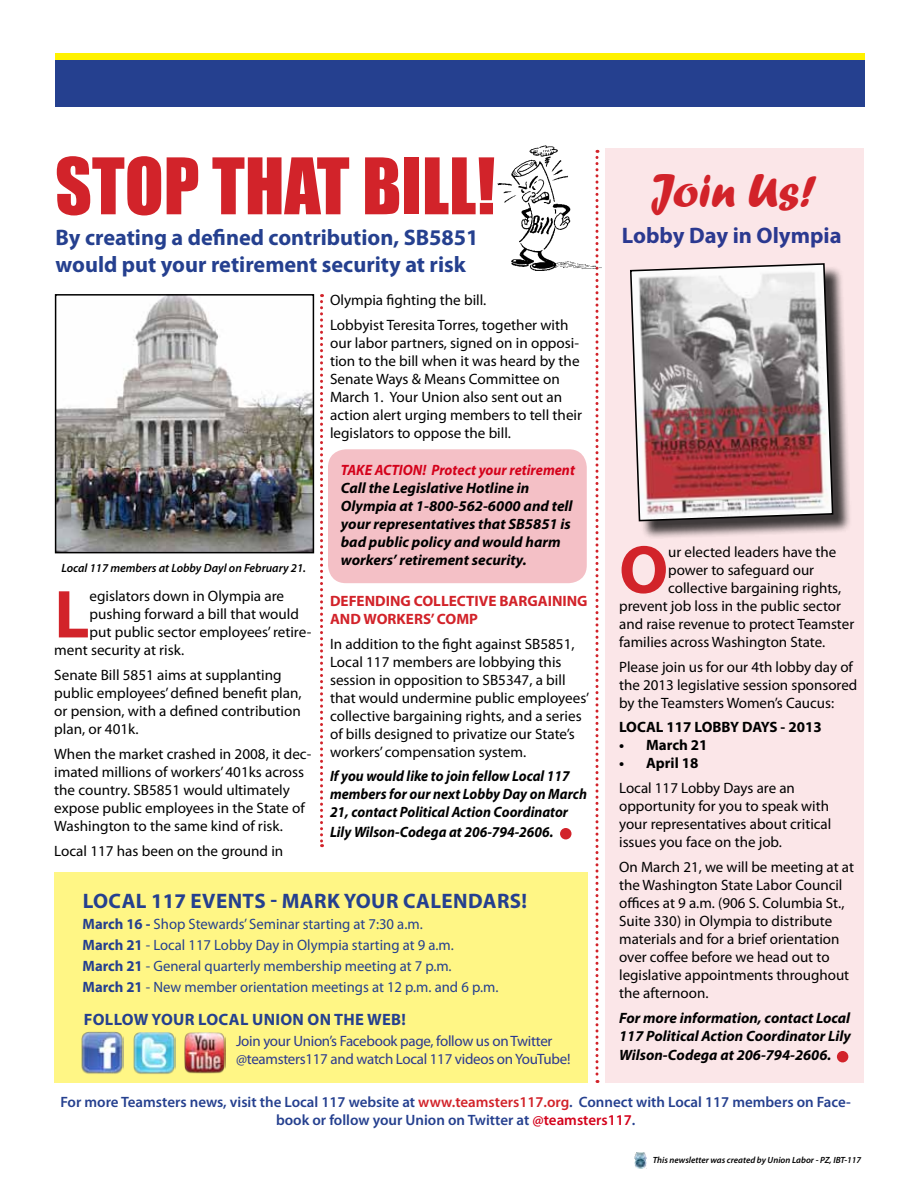
<style>
.page{position:relative;width:918px;height:1188px;background:#fff}
.page>*{position:absolute;margin:0;border:0;box-sizing:border-box;transform-origin:0 0}
.t1{font:72px "Impact";color:#d2232a}
.t2{font:700 68.4px "Myriad Pro";color:#d2232a}
.t3{font:48px "Forte";color:#d2232a}
.t4{font:700 22.5px/27px "Myriad Pro";color:#25408f}
.t5{font:700 22.5px "Myriad Pro";color:#2b3990}
.t6{font:700 21px "Myriad Pro";letter-spacing:.02em;color:#25408f}
.t7{font:700 16.5px "Myriad Pro";letter-spacing:.02em;color:#25408f}
.t8{font:15px/18px "Myriad Pro";color:#000}
.t9{font:italic 700 15px/18px "Myriad Pro";color:#000}
.t10{font:15px/21px "Myriad Pro";color:#25408f}
.t11{font:600 15px/18px "Myriad Pro";color:#25408f;text-align:center}
.t12{font:italic 700 15px/18px "Myriad Pro";color:#000;scale:.94 1}
.t13{font:15px/18px "Myriad Pro";letter-spacing:-.02em;color:#2b3990}
.t14{font:700 15px/18px "Myriad Pro";color:#d2232a}
.t15{font:700 15px "Myriad Pro";color:#000}
.t16{font:italic 700 15px "Myriad Pro";color:#d4021b;scale:.95 1}
.t17{font:italic 600 12px "Myriad Pro";color:#000}
.t18{font:italic 600 9px "Myriad Pro";color:#000}
.s1{font-weight:700}
.s2{color:#d2232a}
.s3{color:#d4021b}
</style>
<div class="page">
<div style="left:328px;top:449px;width:259px;height:134px;background:#f4c0c6;border-radius:18px"></div>
<div style="left:55px;top:53px;width:810px;height:8px;background:#fff200"></div>
<div style="left:54px;top:873px;width:534px;height:210px;background:#fff685"></div>
<div style="left:56px;top:60px;width:809px;height:47px;background:#25408f"></div>
<img style="left:635px;top:1153px;width:11px;height:15px">
<img style="left:133px;top:1032px;width:42px;height:42px">
<img style="left:184px;top:1032px;width:42px;height:42px">
<img style="left:81px;top:1032px;width:42px;height:42px">
<div style="left:606px;top:148px;width:258px;height:935px;background:#fbe6e8"></div>
<div style="left:633px;top:266px;width:219px;height:274px;background:#000;opacity:.75"></div>
<img style="left:630px;top:263px;width:204px;height:259px">
<img style="left:58px;top:297px;width:253px;height:253px">
<div style="left:55px;top:294px;width:259px;height:259px;border:2px solid #000"></div>
<svg style="left:320px;top:294px;width:3px;height:553px"></svg>
<div style="left:560px;top:828px;width:12px;height:11px;background:#d2232a;border-radius:50%"></div>
<svg style="left:596px;top:285px;width:2px;height:798px"></svg>
<div style="left:837px;top:1051px;width:11px;height:11px;background:#d2232a;border-radius:50%"></div>
<img style="left:497px;top:145px;width:109px;height:138px">
<h1 class="t1" style="left:55px;top:130px;width:442px">STOP THAT BILL!</h1>
<h3 class="t4" style="left:56px;top:224px;width:425px">By creating a defined contribution, SB5851 would put your retirement security at risk</h3>
<p class="t17" style="left:61px;top:560px;width:246px">Local 117 members at Lobby Dayl on February 21.</p>
<h2 class="t2" style="left:54px;top:570px;width:37px">L</h2>
<p class="t8" style="left:90px;top:587px;width:196px">egislators down in Olympia are</p>
<p class="t8" style="left:90px;top:605px;width:211px">pushing forward a bill that would</p>
<p class="t8" style="left:90px;top:623px;width:223px">put public sector employees’ retire-</p>
<p class="t8" style="left:54px;top:641px;width:132px">ment security at risk.</p>
<p class="t8" style="left:54px;top:666px;width:249px">Senate Bill 5851 aims at supplanting public employees’ defined benefit plan, or pension, with a defined contribution plan, or 401k.</p>
<p class="t8" style="left:54px;top:745px;width:259px">When the market crashed in 2008, it dec&shy;imated millions of workers’ 401ks across the country. SB5851 would ultimately expose public employees in the State of Washington to the same kind of risk.</p>
<p class="t8" style="left:54px;top:841px;width:231px">Local 117 has been on the ground in</p>
<p class="t8" style="left:330px;top:288px;width:240px;line-height:24.8px">Olympia fighting the bill.<br>Lobbyist Teresita Torres, together with</p>
<p class="t8" style="left:330px;top:334px;width:254px">our labor partners, signed on in opposi&shy;tion to the bill when it was heard by the Senate Ways &amp; Means Committee on March 1. Your Union also sent out an action alert urging members to tell their legislators to oppose the bill.</p>
<p class="t16" style="left:341px;top:460px;width:248px">TAKE ACTION! Protect your retirement</p>
<p class="t9" style="left:341px;top:478px;width:233px">Call the Legislative Hotline in Olympia at 1-800-562-6000 and tell your representatives that SB5851 is bad public policy and would harm workers’ retirement security.</p>
<p class="t14" style="left:330px;top:591px;width:259px">DEFENDING COLLECTIVE BARGAINING<br>AND WORKERS’ COMP</p>
<p class="t8" style="left:330px;top:634px;width:261px">In addition to the fight against SB5851, Local 117 members are lobbying this session in opposition to SB5347, a bill that would undermine public employees’ collective bargaining rights, and a series of bills designed to privatize our State’s workers’ compensation system.</p>
<p class="t12" style="left:330px;top:767px;width:275px">If you would like to join fellow Local 117 members for our next Lobby Day on March<br>21, contact Political Action Coordinator</p>
<p class="t12" style="left:330px;top:822px;width:239px">Lily Wilson-Codega at 206-794-2606.</p>
<h3 class="t6" style="left:83px;top:887px;width:232px">LOCAL 117 EVENTS - Mark</h3>
<h3 class="t6" style="left:344px;top:887px;width:15px">your</h3>
<h3 class="t6" style="left:403px;top:887px;width:28px">Calendars</h3>
<h3 class="t6" style="left:521px;top:887px;width:7px">!</h3>
<p class="t10" style="left:83px;top:913px;width:417px"><span class="s1">March 16 -</span> Shop Stewards’ Seminar starting at 7:30 a.m.<br><span class="s1">March 21</span> - Local 117 Lobby Day in Olympia starting at 9 a.m.<br><span class="s1">March 21</span> - General quarterly membership meeting at 7 p.m.<br><span class="s1">March 21</span> - New member orientation meetings at 12 p.m. and 6 p.m.</p>
<p class="t7" style="left:84px;top:1009px;width:22px">Follow</p>
<p class="t7" style="left:152px;top:1009px;width:12px">your</p>
<p class="t7" style="left:198px;top:1009px;width:20px">Local</p>
<p class="t7" style="left:252px;top:1009px;width:23px">Union</p>
<p class="t7" style="left:308px;top:1009px;width:38px">on the</p>
<p class="t7" style="left:367px;top:1009px;width:40px">Web!</p>
<p class="t13" style="left:236px;top:1032px;width:336px">Join your Union’s Facebook page, follow us on Twitter @teamsters117 and watch Local 117 videos on YouTube!</p>
<h3 class="t3" style="left:650px;top:163px;width:168px">Join Us!</h3>
<h3 class="t5" style="left:622px;top:220px;width:221px">Lobby Day in Olympia</h3>
<h2 class="t2" style="left:619px;top:525px;width:51px">O</h2>
<p class="t8" style="left:668px;top:543px;width:170px">ur elected leaders have the</p>
<p class="t8" style="left:668px;top:561px;width:147px">power to safeguard our</p>
<p class="t8" style="left:668px;top:579px;width:174px">collective bargaining rights,</p>
<p class="t8" style="left:619px;top:597px;width:223px">prevent job loss in the public sector</p>
<p class="t8" style="left:619px;top:615px;width:237px">and raise revenue to protect Teamster</p>
<p class="t8" style="left:619px;top:633px;width:208px">families across Washington State.</p>
<p class="t8" style="left:619px;top:657px;width:240px">Please join us for our 4th lobby day of the 2013 legislative session sponsored by the Teamsters Women’s Caucus:</p>
<p class="t15" style="left:619px;top:717px;width:204px">LOCAL 117 LOBBY DAYS - 2013</p>
<p class="t15" style="left:619px;top:735px;width:90px">• March 21</p>
<p class="t15" style="left:619px;top:753px;width:81px">• April 18</p>
<p class="t8" style="left:619px;top:779px;width:214px">Local 117 Lobby Days are an opportunity for you to speak with your representatives about critical issues you face on the job.</p>
<p class="t8" style="left:619px;top:858px;width:236px">On March 21, we will be meeting at at the Washington State Labor Council offices at 9 a.m. (906 S. Columbia St., Suite 330) in Olympia to distribute materials and for a brief orientation over coffee before we head out to legislative appointments throughout the afternoon.</p>
<p class="t9" style="left:619px;top:1008px;width:233px">For more information, contact Local<br>117 Political Action Coordinator Lily</p>
<p class="t9" style="left:619px;top:1046px;width:214px">Wilson-Codega at 206-794-2606.</p>
<p class="t11" style="left:60px;top:1092px;width:792px">For more Teamsters news, visit the Local 117 website at <span class="s2">www.teamsters117.org</span>. Connect with Local 117 members on Face&shy;book or follow your Union on Twitter at <span class="s3">@teamsters117</span>.</p>
<p class="t18" style="left:653px;top:1155px;width:210px">This newsletter was created by Union Labor - PZ, IBT-117</p>
</div>
